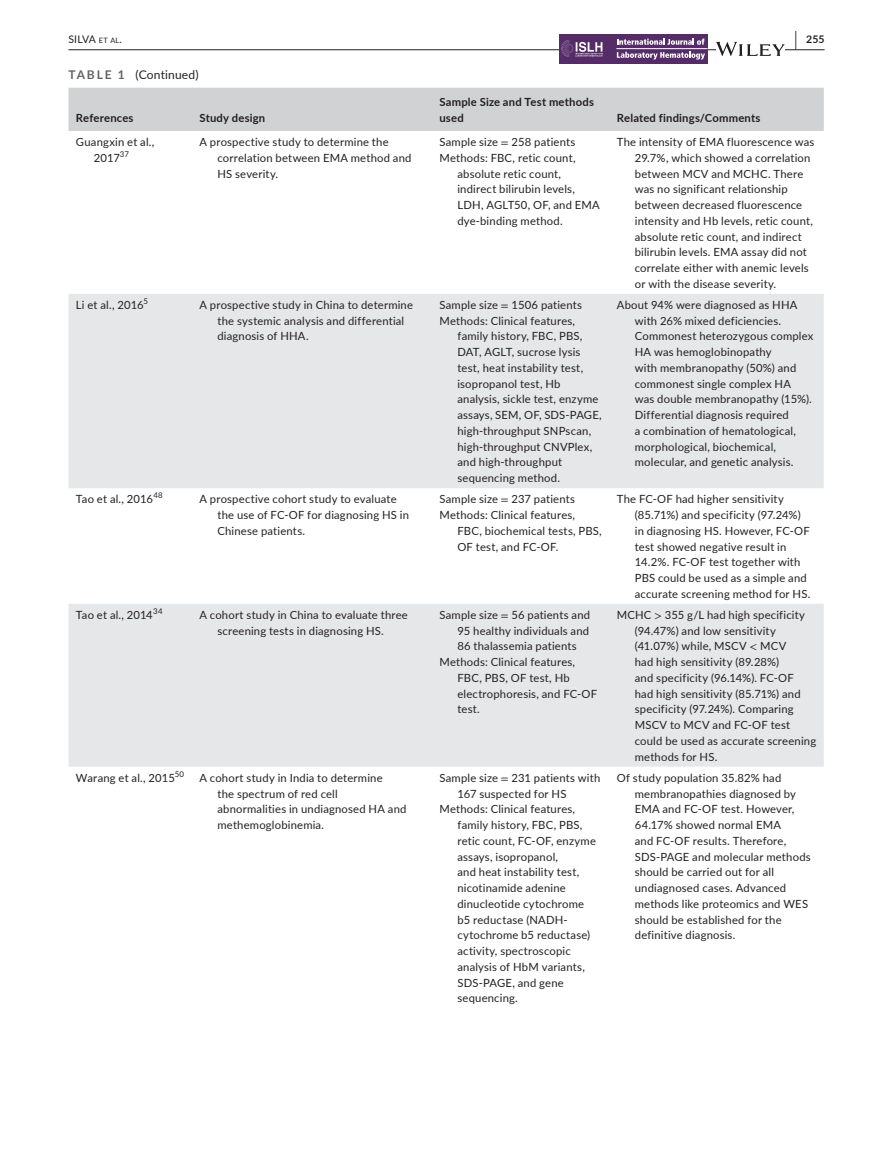
<style>
.page{position:relative;width:893px;height:1174px;background:#fff}
.page>*{position:absolute;margin:0;border:0;box-sizing:border-box;transform-origin:0 0}
.t1{font:12px "Lato";letter-spacing:.015em;color:#231f20}
.t2{font:11.25px/15.8px "Lato";letter-spacing:.015em;color:#231f20}
.t3{font:700 11.25px/15.8px "Lato";letter-spacing:.02em;color:#231f20}
.t4{font:10.5px "Lato";letter-spacing:-.01em;color:#231f20}
.t5{font:700 10.5px "Lato";color:#231f20}
.t6{font:7.8px "Lato";color:#231f20}
.s1{font-size:7.35px}
.s2{font-size:19.5px}
.s3{font-weight:700;color:#636366}
.s4{font-family:"STIX"}
</style>
<div class="page">
<hr style="left:68px;top:49px;width:756px;height:1px;background:#231f20">
<div style="left:559px;top:34px;width:149px;height:30px;background:#562c68"></div>
<img style="left:561px;top:41px;width:42px;height:16px">
<svg style="left:617px;top:39px;width:87px;height:6px"></svg>
<svg style="left:617px;top:52px;width:88px;height:8px"></svg>
<hr style="left:616px;top:48px;width:92px;height:1px;background:#fff">
<svg style="left:716px;top:42px;width:69px;height:14px"></svg>
<div style="left:68px;top:88px;width:756px;height:43px;background:#d1d2d4"></div>
<svg style="left:68px;top:294px;width:756px;height:472px;fill:#e6e7e9"></svg>
<p class="t4" style="left:68px;top:31px;width:55px">SILVA <span class="s1">et al</span>.</p>
<p class="t5" style="left:795px;top:31px;width:31px"><span class="s2">|</span> 255</p>
<p class="t1" style="left:68px;top:66px;width:132px"><span class="s3">TABLE 1</span> (Continued)</p>
<p class="t3" style="left:76px;top:109px;width:59px">References</p>
<p class="t3" style="left:199px;top:109px;width:67px">Study design</p>
<p class="t3" style="left:439px;top:93px;width:156px">Sample Size and Test methods used</p>
<p class="t2" style="left:94px;top:134px;width:62px;text-indent:-18px">Guangxin et al.,<br>2017<sup>37</sup></p>
<p class="t2" style="left:217px;top:134px;width:196px;text-indent:-18px">A prospective study to determine the correlation between EMA method and<br>HS severity.</p>
<p class="t2" style="left:439px;top:134px;width:137px">Sample size <span class="s4">=</span> 258 patients</p>
<p class="t2" style="left:439px;top:149px;width:138px">Methods: FBC, retic count,</p>
<p class="t2" style="left:457px;top:165px;width:105px">absolute retic count,</p>
<p class="t2" style="left:457px;top:181px;width:119px">indirect bilirubin levels,</p>
<p class="t2" style="left:457px;top:197px;width:144px">LDH, AGLT50, OF, and EMA</p>
<p class="t2" style="left:457px;top:212px;width:107px">dye-binding method.</p>
<p class="t2" style="left:76px;top:296px;width:69px">Li et al., 2016</p>
<p class="t6" style="left:144px;top:295px;width:6px">5</p>
<p class="t2" style="left:217px;top:296px;width:197px;text-indent:-18px">A prospective study in China to determine the systemic analysis and differential diagnosis of HHA.</p>
<p class="t2" style="left:439px;top:296px;width:144px">Sample size <span class="s4">=</span> 1506 patients</p>
<p class="t2" style="left:439px;top:312px;width:137px">Methods: Clinical features,</p>
<p class="t2" style="left:457px;top:328px;width:127px">family history, FBC, PBS,</p>
<p class="t2" style="left:457px;top:344px;width:125px">DAT, AGLT, sucrose lysis</p>
<p class="t2" style="left:457px;top:359px;width:127px">test, heat instability test,</p>
<p class="t2" style="left:457px;top:375px;width:105px">isopropanol test, Hb</p>
<p class="t2" style="left:457px;top:391px;width:143px">analysis, sickle test, enzyme</p>
<p class="t2" style="left:457px;top:407px;width:146px">assays, SEM, OF, SDS-PAGE,</p>
<p class="t2" style="left:457px;top:422px;width:135px">high-throughput SNPscan,</p>
<p class="t2" style="left:457px;top:438px;width:136px">high-throughput CNVPlex,</p>
<p class="t2" style="left:457px;top:454px;width:106px">and high-throughput</p>
<p class="t2" style="left:457px;top:470px;width:104px">sequencing method.</p>
<p class="t2" style="left:76px;top:491px;width:79px">Tao et al., 2016</p>
<p class="t6" style="left:153px;top:490px;width:11px">48</p>
<p class="t2" style="left:217px;top:491px;width:193px;text-indent:-18px">A prospective cohort study to evaluate the use of FC-OF for diagnosing HS in<br>Chinese patients.</p>
<p class="t2" style="left:439px;top:491px;width:137px">Sample size <span class="s4">=</span> 237 patients</p>
<p class="t2" style="left:439px;top:506px;width:137px">Methods: Clinical features,</p>
<p class="t2" style="left:457px;top:522px;width:146px">FBC, biochemical tests, PBS,</p>
<p class="t2" style="left:457px;top:538px;width:103px">OF test, and FC-OF.</p>
<p class="t2" style="left:76px;top:606px;width:78px">Tao et al., 2014</p>
<p class="t6" style="left:153px;top:605px;width:11px">34</p>
<p class="t2" style="left:199px;top:606px;width:210px;text-align:center">A cohort study in China to evaluate three screening tests in diagnosing HS.</p>
<p class="t2" style="left:439px;top:606px;width:152px">Sample size <span class="s4">=</span> 56 patients and</p>
<p class="t2" style="left:457px;top:622px;width:133px">95 healthy individuals and</p>
<p class="t2" style="left:457px;top:638px;width:121px">86 thalassemia patients</p>
<p class="t2" style="left:439px;top:653px;width:137px">Methods: Clinical features,</p>
<p class="t2" style="left:457px;top:669px;width:114px">FBC, PBS, OF test, Hb</p>
<p class="t2" style="left:457px;top:685px;width:141px">electrophoresis, and FC-OF</p>
<p class="t2" style="left:457px;top:701px;width:24px">test.</p>
<p class="t2" style="left:76px;top:769px;width:100px">Warang et al., 2015</p>
<p class="t6" style="left:175px;top:768px;width:11px">50</p>
<p class="t2" style="left:217px;top:769px;width:191px;text-indent:-18px">A cohort study in India to determine<br>the spectrum of red cell abnormalities in undiagnosed HA and methemoglobinemia.</p>
<p class="t2" style="left:439px;top:769px;width:162px">Sample size <span class="s4">=</span> 231 patients with</p>
<p class="t2" style="left:457px;top:785px;width:111px">167 suspected for HS</p>
<p class="t2" style="left:439px;top:801px;width:137px">Methods: Clinical features,</p>
<p class="t2" style="left:457px;top:816px;width:127px">family history, FBC, PBS,</p>
<p class="t2" style="left:457px;top:832px;width:140px">retic count, FC-OF, enzyme</p>
<p class="t2" style="left:457px;top:848px;width:102px">assays, isopropanol,</p>
<p class="t2" style="left:457px;top:864px;width:123px">and heat instability test,</p>
<p class="t2" style="left:457px;top:879px;width:110px">nicotinamide adenine</p>
<p class="t2" style="left:457px;top:895px;width:128px">dinucleotide cytochrome</p>
<p class="t2" style="left:457px;top:911px;width:112px">b5 reductase (NADH-</p>
<p class="t2" style="left:457px;top:927px;width:134px">cytochrome b5 reductase)</p>
<p class="t2" style="left:457px;top:942px;width:115px">activity, spectroscopic</p>
<p class="t2" style="left:457px;top:958px;width:129px">analysis of HbM variants,</p>
<p class="t2" style="left:457px;top:974px;width:108px">SDS-PAGE, and gene</p>
<p class="t2" style="left:457px;top:990px;width:62px">sequencing.</p>
<p class="t3" style="left:617px;top:109px;width:145px">Related findings/Comments</p>
<p class="t2" style="left:635px;top:134px;width:181px;text-indent:-18px">The intensity of EMA fluorescence was 29.7%, which showed a correlation between MCV and MCHC. There was no significant relationship between decreased fluorescence intensity and Hb levels, retic count, absolute retic count, and indirect bilirubin levels. EMA assay did not correlate either with anemic levels or with the disease severity.</p>
<p class="t2" style="left:635px;top:296px;width:180px;text-indent:-18px">About 94% were diagnosed as HHA with 26% mixed deficiencies.<br>Commonest heterozygous complex<br>HA was hemoglobinopathy<br>with membranopathy (50%) and commonest single complex HA<br>was double membranopathy (15%).<br>Differential diagnosis required<br>a combination of hematological, morphological, biochemical, molecular, and genetic analysis.</p>
<p class="t2" style="left:635px;top:491px;width:177px;text-indent:-18px">The FC-OF had higher sensitivity (85.71%) and specificity (97.24%) in diagnosing HS. However, FC-OF test showed negative result in<br>14.2%. FC-OF test together with<br>PBS could be used as a simple and accurate screening method for HS.</p>
<p class="t2" style="left:635px;top:606px;width:183px;text-indent:-18px">MCHC <span class="s4">&gt;</span> 355 g/L had high specificity (94.47%) and low sensitivity (41.07%) while, MSCV <span class="s4">&lt;</span> MCV<br>had high sensitivity (89.28%)<br>and specificity (96.14%). FC-OF<br>had high sensitivity (85.71%) and specificity (97.24%). Comparing<br>MSCV to MCV and FC-OF test could be used as accurate screening methods for HS.</p>
<p class="t2" style="left:635px;top:769px;width:177px;text-indent:-18px">Of study population 35.82% had membranopathies diagnosed by<br>EMA and FC-OF test. However,<br>64.17% showed normal EMA<br>and FC-OF results. Therefore,<br>SDS-PAGE and molecular methods should be carried out for all undiagnosed cases. Advanced methods like proteomics and WES should be established for the definitive diagnosis.</p>
</div>
